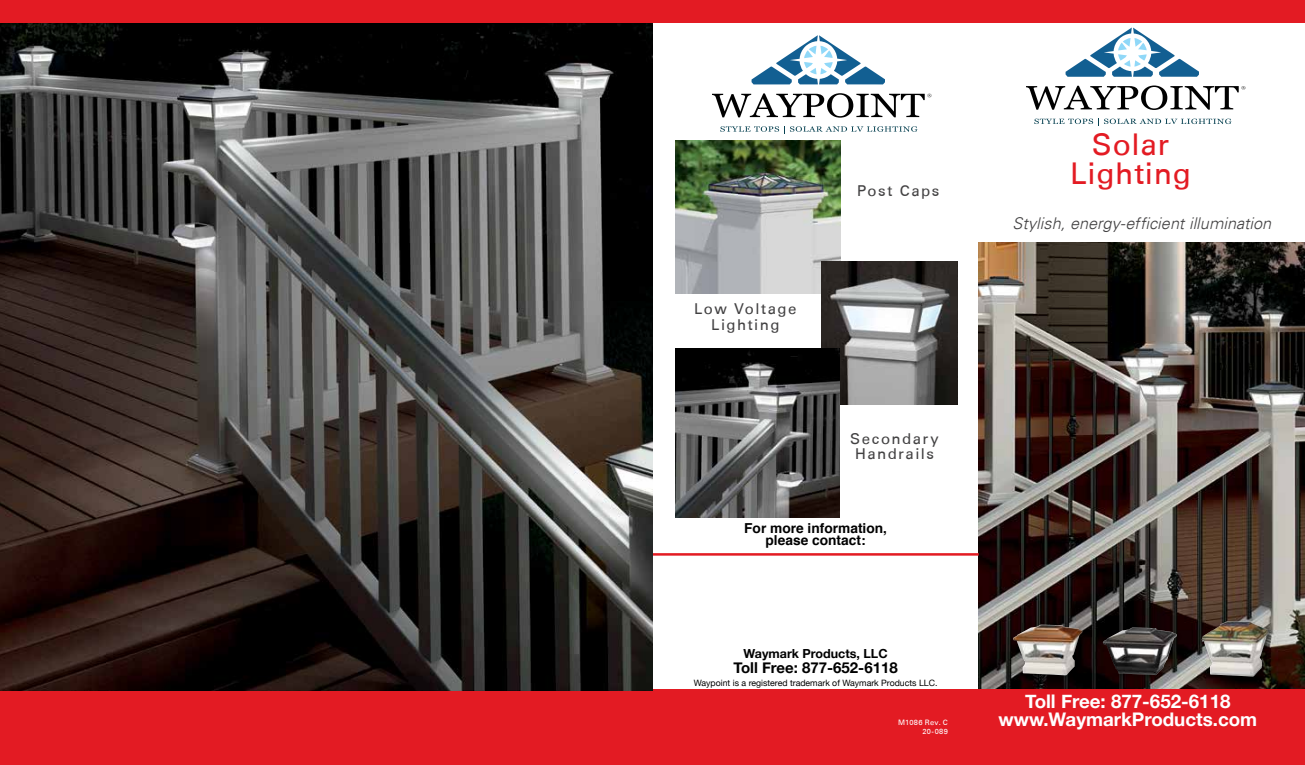
<style>
.page{position:relative;width:1305px;height:765px;background:#fff}
.page>*{position:absolute;margin:0;border:0;box-sizing:border-box;transform-origin:0 0}
.t1{font:30px/29.5px "Univers 55 Roman";letter-spacing:.02em;color:#e31b23;text-align:center}
.t2{font:700 18.75px/17.5px "Helvetica Neue";color:#fff;text-align:center}
.t3{font:italic 300 16.25px "Univers 45";color:#424142}
.t4{font:15px/16.2px "Univers 55 Roman";letter-spacing:.1em;color:#424142;text-align:center}
.t5{font:700 15px "Helvetica Neue";color:#000}
.t6{font:700 13.75px/12.5px "Helvetica";color:#000;text-align:center}
.t7{font:700 12.5px "Helvetica Neue";color:#000}
.t8{font:8.75px "Helvetica Neue";color:#000}
.t9{font:7.5px/8.8px "Univers 55 Roman";letter-spacing:.04em;color:#fff;text-align:right}
</style>
<div class="page">
<img style="left:979px;top:242px;width:326px;height:448px">
<div style="left:0;top:690px;width:1305px;height:75px;background:#e31b23"></div>
<svg style="left:1066px;top:28px;width:133px;height:49px"></svg>
<svg style="left:1026px;top:86px;width:219px;height:24px"></svg>
<svg style="left:1034px;top:118px;width:198px;height:8px"></svg>
<hr style="left:652px;top:553px;width:327px;height:3px;background:#e31b23">
<svg style="left:752px;top:35px;width:133px;height:50px"></svg>
<svg style="left:712px;top:93px;width:219px;height:25px"></svg>
<svg style="left:720px;top:126px;width:198px;height:7px"></svg>
<img style="left:675px;top:141px;width:165px;height:152px">
<img style="left:822px;top:262px;width:136px;height:142px">
<img style="left:676px;top:349px;width:163px;height:169px">
<div style="left:1012px;top:624px;width:75px;height:56px;background:#000;opacity:.26"></div>
<img style="left:1020px;top:625px;width:21px;height:9px">
<div style="left:1102px;top:626px;width:80px;height:54px;background:#000;opacity:.26"></div>
<img style="left:1111px;top:628px;width:21px;height:8px">
<div style="left:1201px;top:620px;width:72px;height:60px;background:#000;opacity:.26"></div>
<img style="left:1214px;top:621px;width:16px;height:8px">
<img style="left:0;top:22px;width:652px;height:668px">
<div style="left:0;top:0;width:1305px;height:22px;background:#e31b23"></div>
<h3 class="t4" style="left:694px;top:300px;width:104px">Low Voltage<br>Lighting</h3>
<h3 class="t4" style="left:857px;top:182px;width:84px">Post Caps</h3>
<h3 class="t4" style="left:850px;top:431px;width:90px;line-height:15px">Secondary<br>Handrails</h3>
<h3 class="t6" style="left:744px;top:522px;width:144px">For more information, please contact:</h3>
<h3 class="t7" style="left:744px;top:644px;width:145px">Waymark Products, LLC</h3>
<h3 class="t5" style="left:734px;top:656px;width:166px">Toll Free: 877-652-6118</h3>
<p class="t8" style="left:694px;top:677px;width:245px">Waypoint is a registered trademark of Waymark Products LLC.</p>
<p class="t9" style="left:898px;top:718px;width:51px">M1086 Rev. C<br>20-089</p>
<h1 class="t1" style="left:1070px;top:130px;width:122px">Solar<br>Lighting</h1>
<h3 class="t3" style="left:1013px;top:213px;width:260px">Stylish, energy-efficient illumination</h3>
<h2 class="t2" style="left:999px;top:693px;width:260px">Toll Free: 877-652-6118 www.WaymarkProducts.com</h2>
</div>
